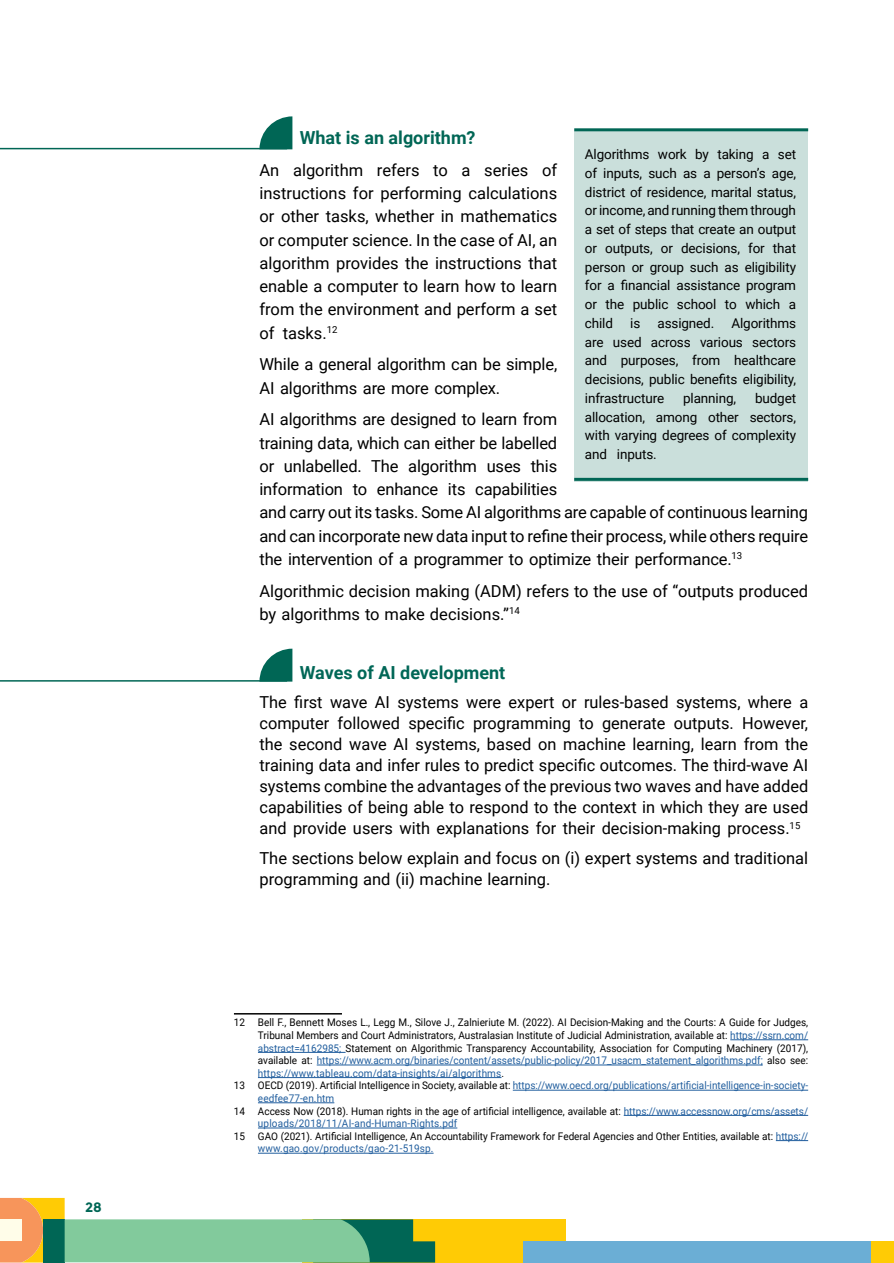
<style>
.page{position:relative;width:894px;height:1263px;background:#fff}
.page>*{position:absolute;margin:0;border:0;box-sizing:border-box;transform-origin:0 0}
.t1{font:700 18px "Roboto";color:#006757}
.t2{font:700 18px "Roboto";color:#065}
.t3{font:16.5px/23.2px "Roboto";letter-spacing:-.01em;color:#000}
.t4{font:13.5px/18.8px "Roboto";letter-spacing:-.01em;color:#000;text-align:justify}
.t5{font:700 13.5px "Montserrat";color:#065}
.t6{font:10.5px "Roboto";color:#000;scale:.95 1}
.t7{font:10.5px "Roboto";color:#215e9e;scale:.95 1}
.s1{color:#215e9e}
.s2{color:#000}
</style>
<div class="page">
<div style="left:303px;top:1219px;width:263px;height:43px;background:#ffcb05"></div>
<svg style="left:0;top:1198px;width:435px;height:64px"></svg>
<div style="left:523px;top:1241px;width:348px;height:21px;background:#6baed5"></div>
<div style="left:871px;top:1241px;width:22px;height:21px;background:#ffcb05"></div>
<svg style="left:893px;top:1241px;width:1px;height:21px"></svg>
<hr style="left:234px;top:1013px;width:108px;height:1px;background:#000">
<hr style="left:730px;top:1039px;width:78px;height:1px;background:#215e9e">
<hr style="left:258px;top:1052px;width:87px;height:1px;background:#215e9e">
<hr style="left:317px;top:1065px;width:446px;height:1px;background:#215e9e">
<hr style="left:258px;top:1077px;width:243px;height:1px;background:#215e9e">
<hr style="left:513px;top:1090px;width:295px;height:1px;background:#215e9e">
<hr style="left:258px;top:1102px;width:76px;height:1px;background:#215e9e">
<hr style="left:624px;top:1115px;width:184px;height:1px;background:#215e9e">
<hr style="left:258px;top:1128px;width:199px;height:1px;background:#215e9e">
<hr style="left:776px;top:1140px;width:32px;height:1px;background:#215e9e">
<hr style="left:258px;top:1153px;width:175px;height:1px;background:#215e9e">
<div style="left:574px;top:132px;width:234px;height:350px;background:#cadfdb"></div>
<hr style="left:574px;top:128px;width:234px;height:3px;background:#065">
<hr style="left:574px;top:478px;width:234px;height:3px;background:#065">
<svg style="left:259px;top:116px;width:33px;height:33px"></svg>
<hr style="left:0;top:148px;width:287px;height:1px;background:#065">
<svg style="left:259px;top:649px;width:33px;height:33px"></svg>
<hr style="left:0;top:680px;width:287px;height:2px;background:#065">
<p class="t5" style="left:85px;top:1199px;width:18px">28</p>
<p class="t2" style="left:300px;top:125px;width:177px">What is an algorithm?</p>
<p class="t3" style="left:259px;top:158px;width:299px;text-align:justify">An algorithm refers to a series of instructions for performing calculations or other tasks, whether in mathematics or computer science. In the case of AI, an algorithm provides the instructions that enable a computer to learn how to learn from the environment and perform a set of tasks.<sup>12</sup></p>
<p class="t3" style="left:259px;top:352px;width:299px">While a general algorithm can be simple,<br>AI algorithms are more complex.</p>
<p class="t3" style="left:259px;top:407px;width:550px">AI algorithms are designed to learn from<br>training data, which can either be labelled<br>or unlabelled. The algorithm uses this<br>information to enhance its capabilities<br>and carry out its tasks. Some AI algorithms are capable of continuous learning and can incorporate new data input to refine their process, while others require the intervention of a programmer to optimize their performance.<sup>13</sup></p>
<p class="t3" style="left:259px;top:578px;width:550px">Algorithmic decision making (ADM) refers to the use of “outputs produced by algorithms to make decisions.”<sup>14</sup></p>
<p class="t4" style="left:585px;top:144px;width:213px">Algorithms work by taking a set of inputs, such as a person’s age, district of residence, marital status, or income, and running them through a set of steps that create an output or outputs, or decisions, for that person or group such as eligibility for a financial assistance program or the public school to which a child</p>
<p class="t4" style="left:585px;top:313px;width:213px;text-indent:147px">Algorithms are used across various sectors and purposes, from healthcare decisions, public benefits eligibility, infrastructure</p>
<p class="t4" style="left:630px;top:313px;width:12px">is</p>
<p class="t4" style="left:657px;top:313px;width:58px">assigned.</p>
<p class="t4" style="left:585px;top:388px;width:213px;text-indent:170px">budget allocation, among other sectors, with varying degrees of complexity and inputs.</p>
<p class="t4" style="left:683px;top:388px;width:54px">planning,</p>
<p class="t1" style="left:300px;top:660px;width:207px">Waves of AI development</p>
<p class="t3" style="left:259px;top:691px;width:550px;line-height:21px;text-align:justify">The first wave AI systems were expert or rules-based systems, where a computer followed specific programming to generate outputs. However, the second wave AI systems, based on machine learning, learn from the training data and infer rules to predict specific outcomes. The third-wave AI systems combine the advantages of the previous two waves and have added capabilities of being able to respond to the context in which they are used and provide users with explanations for their decision-making process.<sup>15</sup></p>
<p class="t3" style="left:259px;top:847px;width:550px;line-height:21px">The sections below explain and focus on (i) expert systems and traditional programming and (ii) machine learning.</p>
<p class="t6" style="left:234px;top:1015px;width:606px">12 Bell F., Bennett Moses L., Legg M., Silove J., Zalnieriute M. (2022). AI Decision-Making and the Courts: A Guide for Judges,</p>
<p class="t6" style="left:258px;top:1028px;width:580px">Tribunal Members and Court Administrators, Australasian Institute of Judicial Administration, available at: <span class="s1">https://ssrn.com/</span></p>
<p class="t6" style="left:258px;top:1040px;width:580px"><span class="s1">abstract=4162985;</span> Statement on Algorithmic Transparency Accountability, Association for Computing Machinery (2017),</p>
<p class="t7" style="left:258px;top:1053px;width:580px"><span class="s2">available at:</span> https://www.acm.org/binaries/content/assets/public-policy/2017_usacm_statement_algorithms.pdf; <span class="s2">also see:</span></p>
<p class="t7" style="left:258px;top:1066px;width:260px">https://www.tableau.com/data-insights/ai/algorithms<span class="s2">.</span></p>
<p class="t7" style="left:234px;top:1078px;width:606px"><span class="s2">13 OECD (2019). Artificial Intelligence in Society, available at:</span> https://www.oecd.org/publications/artificial-intelligence-in-society-</p>
<p class="t7" style="left:258px;top:1091px;width:82px">eedfee77-en.htm</p>
<p class="t6" style="left:234px;top:1103px;width:606px">14 Access Now (2018). Human rights in the age of artificial intelligence, available at: <span class="s1">https://www.accessnow.org/cms/assets/</span></p>
<p class="t7" style="left:258px;top:1116px;width:211px">uploads/2018/11/AI-and-Human-Rights.pdf</p>
<p class="t6" style="left:234px;top:1129px;width:606px">15 GAO (2021). Artificial Intelligence, An Accountability Framework for Federal Agencies and Other Entities, available at: <span class="s1">https://</span></p>
<p class="t7" style="left:258px;top:1141px;width:186px">www.gao.gov/products/gao-21-519sp.</p>
</div>
